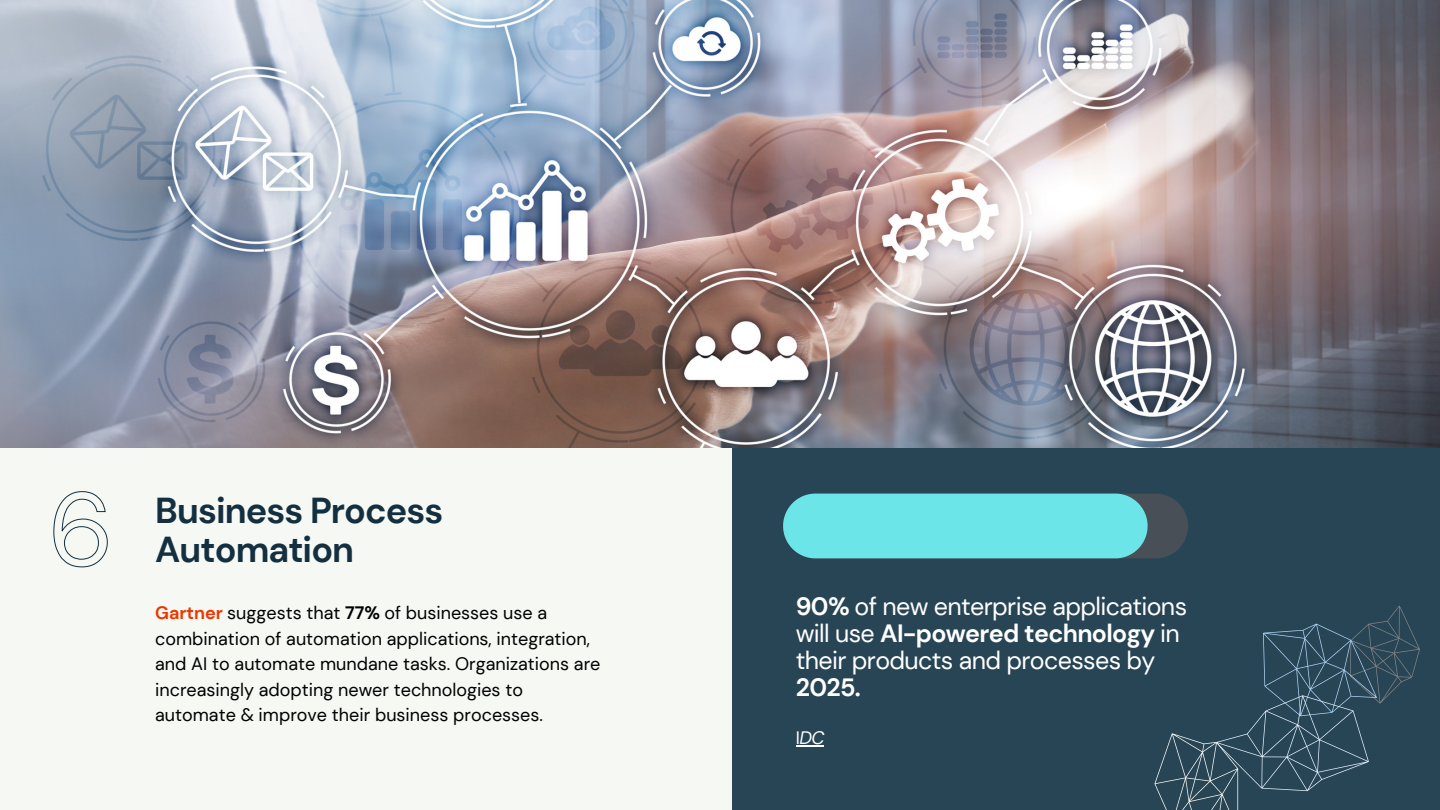
<style>
.page{position:relative;width:1440px;height:810px;background:#f6f8f4}
.page>*{position:absolute;margin:0;border:0;box-sizing:border-box;transform-origin:0 0}
.t1{font:700 36px/39.8px "DM Sans";letter-spacing:-.025em;color:#143040}
.t2{font:25px/27px "DM Sans";letter-spacing:-.025em;color:#fff}
.t3{font:700 25px "DM Sans";color:#fff}
.t4{font:18px/25.5px "DM Sans";color:#000}
.t5{font:italic 18px "DM Sans";color:#fff}
.s1{font-weight:700;color:#ec3700}
.s2{font-weight:700}
.s3{font-style:normal}
</style>
<div class="page">
<div style="left:732px;top:448px;width:708px;height:362px;background:#284555"></div>
<svg style="left:1154px;top:606px;width:266px;height:204px"></svg>
<img style="left:0;top:0;width:1440px;height:448px">
<svg style="left:53px;top:491px;width:55px;height:77px"></svg>
<hr style="left:799px;top:745px;width:25px;height:2px;background:#fff">
<svg style="left:783px;top:494px;width:405px;height:64px;background:#66d0d4"></svg>
<h1 class="t1" style="left:155px;top:490px;width:290px">Business Process<br>Automation</h1>
<p class="t4" style="left:155px;top:600px;width:447px"><span class="s1">Gartner</span> suggests that <span class="s2">77%</span> of businesses use a combination of automation applications, integration, and AI to automate mundane tasks. Organizations are increasingly adopting newer technologies to automate &amp; improve their business processes.</p>
<h2 class="t2" style="left:796px;top:593px;width:393px"><span class="s2">90%</span> of new enterprise applications will use <span class="s2">AI-powered technology</span> in their products and processes by</h2>
<h2 class="t3" style="left:796px;top:671px;width:67px">2025.</h2>
<p class="t5" style="left:796px;top:726px;width:30px"><span class="s3">I</span>DC</p>
</div>
